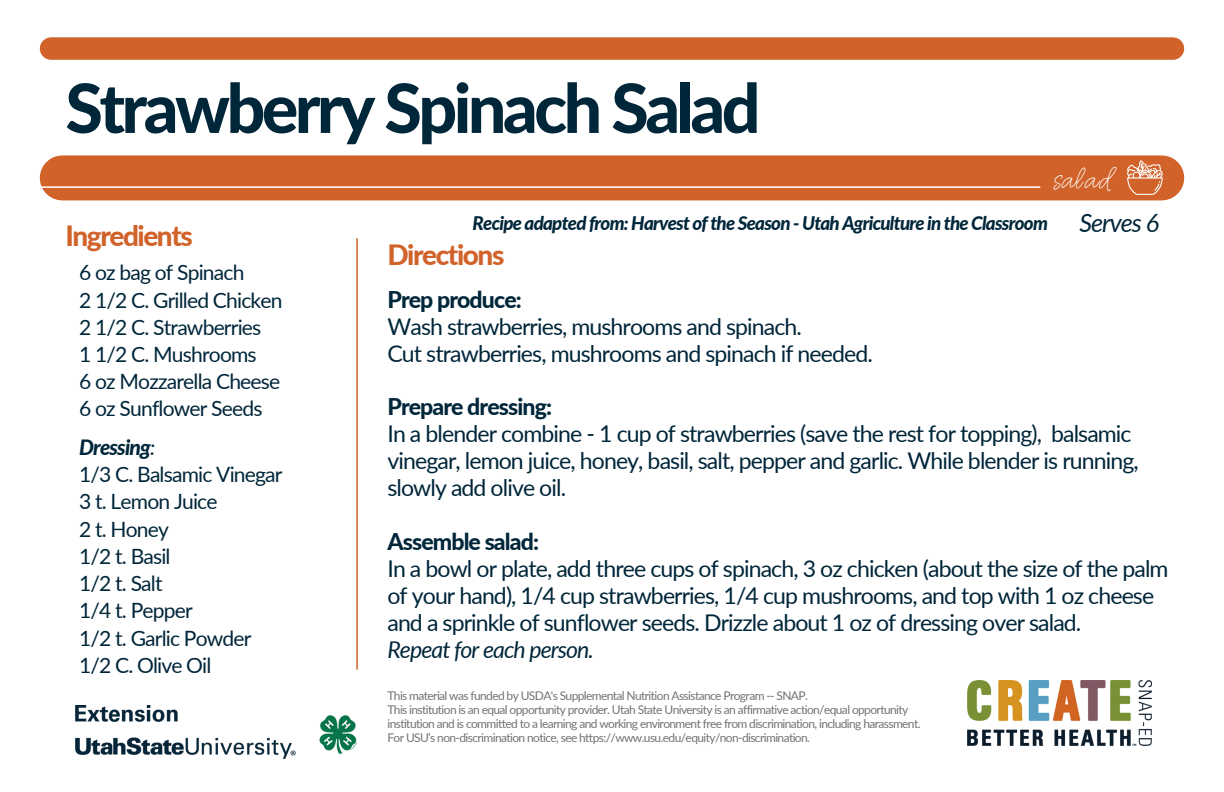
<style>
.page{position:relative;width:1224px;height:792px;background:#fff}
.page>*{position:absolute;margin:0;border:0;box-sizing:border-box;transform-origin:0 0}
.t1{font:800 68px "Lato";letter-spacing:-.05em;color:#00263a}
.t2{font:32px "Oh Wonder Upright";letter-spacing:-.02em;color:#fff}
.t3{font:800 28px "Lato";letter-spacing:-.05em;color:#d1632a}
.t4{font:italic 25.2px "Lato";letter-spacing:-.04em;color:#00263a}
.t5{font:23px/27px "Lato";letter-spacing:-.04em;color:#00263a}
.t6{font:800 23px "Lato";letter-spacing:-.04em;color:#00263a}
.t7{font:italic 23px "Lato";letter-spacing:-.04em;color:#00263a}
.t8{font:21px/27.2px "Lato";letter-spacing:-.04em;color:#00263a}
.t9{font:italic 800 18.8px "Lato";letter-spacing:-.04em;color:#00263a}
.t10{font:12px/14px "Lato";letter-spacing:-.05em;color:#737373}
.s1{font-weight:800;font-style:italic}
.s2{font-style:italic}
</style>
<div class="page">
<div style="left:62px;top:155px;width:1100px;height:45px;background:#d1632a"></div>
<div style="left:51px;top:37px;width:1122px;height:23px;background:#d1632a"></div>
<hr style="left:40px;top:186px;width:1000px;height:2px;background:#fff">
<hr style="left:356px;top:239px;width:2px;height:430px;background:#d1632a">
<img style="left:76px;top:706px;width:280px;height:52px">
<img style="left:967px;top:681px;width:185px;height:64px">
<svg style="left:1127px;top:160px;width:36px;height:35px"></svg>
<h1 class="t1" style="left:65px;top:66px;width:697px">Strawberry Spinach Salad</h1>
<h2 class="t2" style="left:1052px;top:162px;width:65px">salad</h2>
<p class="t3" style="left:65px;top:218px;width:129px">Ingredients</p>
<p class="t8" style="left:79px;top:259px;width:205px">6 oz bag of Spinach<br>2 1/2 C. Grilled Chicken<br>2 1/2 C. Strawberries<br>1 1/2 C. Mushrooms<br>6 oz Mozzarella Cheese<br>6 oz Sunflower Seeds</p>
<p class="t8" style="left:79px;top:433px;width:205px"><span class="s1">Dressing</span><span class="s2">:<br></span>1/3 C. Balsamic Vinegar<br>3 t. Lemon Juice<br>2 t. Honey<br>1/2 t. Basil<br>1/2 t. Salt<br>1/4 t. Pepper<br>1/2 t. Garlic Powder<br>1/2 C. Olive Oil</p>
<p class="t9" style="left:473px;top:211px;width:577px">Recipe adapted from: Harvest of the Season - Utah Agriculture in the Classroom</p>
<p class="t4" style="left:1079px;top:207px;width:81px">Serves 6</p>
<p class="t3" style="left:387px;top:237px;width:118px">Directions</p>
<p class="t6" style="left:387px;top:285px;width:136px">Prep produce:</p>
<p class="t5" style="left:387px;top:312px;width:487px">Wash strawberries, mushrooms and spinach.<br>Cut strawberries, mushrooms and spinach if needed.</p>
<p class="t6" style="left:387px;top:393px;width:166px">Prepare dressing:</p>
<p class="t5" style="left:387px;top:420px;width:753px">In a blender combine - 1 cup of strawberries (save the rest for topping), balsamic vinegar, lemon juice, honey, basil, salt, pepper and garlic. While blender is running, slowly add olive oil.</p>
<p class="t6" style="left:387px;top:527px;width:153px">Assemble salad:</p>
<p class="t5" style="left:387px;top:555px;width:783px">In a bowl or plate, add three cups of spinach, 3 oz chicken (about the size of the palm of your hand), 1/4 cup strawberries, 1/4 cup mushrooms, and top with 1 oz cheese and a sprinkle of sunflower seeds. Drizzle about 1 oz of dressing over salad.</p>
<p class="t7" style="left:387px;top:635px;width:208px">Repeat for each person.</p>
<p class="t10" style="left:387px;top:688px;width:535px">This material was funded by USDA's Supplemental Nutrition Assistance Program -- SNAP.<br>This institution is an equal opportunity provider. Utah State University is an affirmative action/equal opportunity institution and is committed to a learning and working environment free from discrimination, including harassment.<br>For USU’s non-discrimination notice, see https://www.usu.edu/equity/non-discrimination.</p>
</div>
